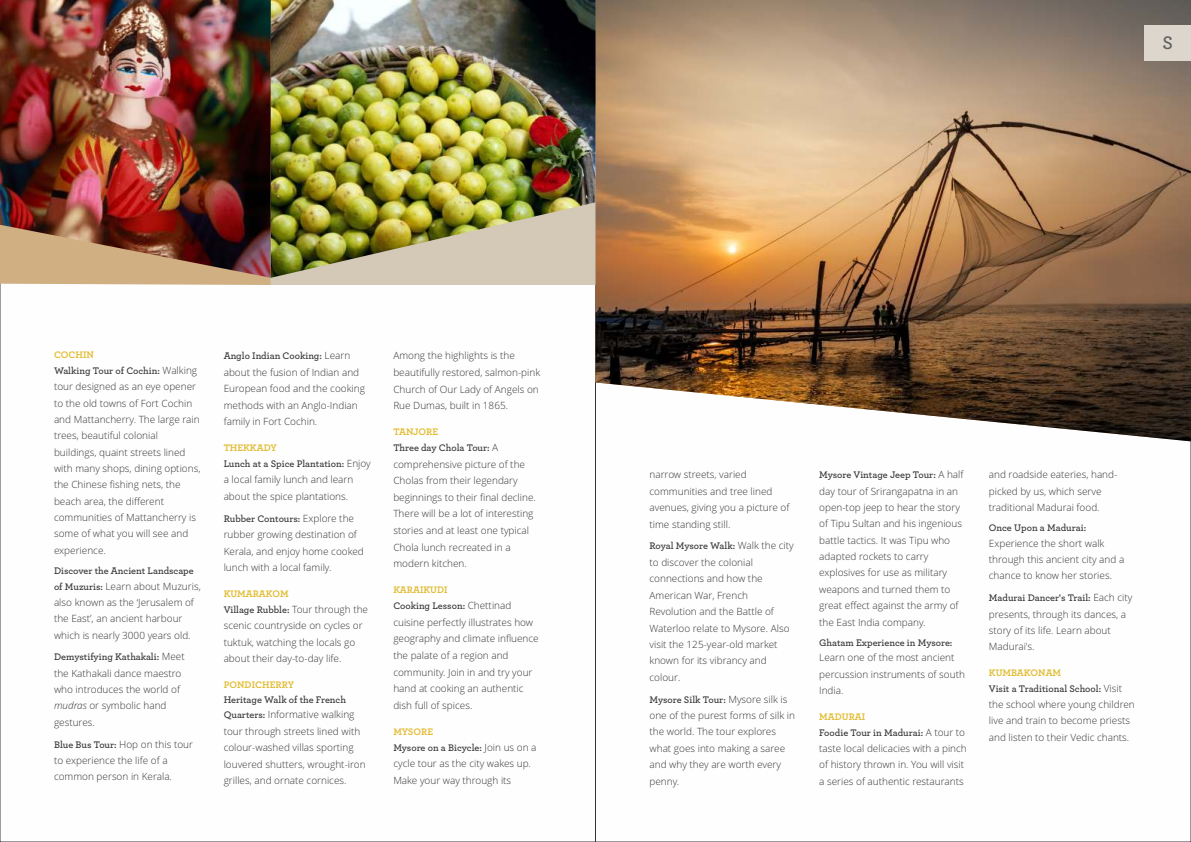
<style>
.page{position:relative;width:1191px;height:842px;background:#fff}
.page>*{position:absolute;margin:0;border:0;box-sizing:border-box;transform-origin:0 0}
.t1{font:600 19px "Archer";color:#606062}
.t2{font:300 10px/16.3px "Open Sans";color:#373435}
.t3{font:600 10px/15.7px "Archer";color:#373435}
.t4{font:700 10px "Archer";color:#e2bd36}
.s1{font-weight:700;color:#e2bd36}
.s2{font-family:"Open Sans";font-weight:300}
.s3{font-family:"Archer";font-weight:600}
.s4{font-style:italic}
</style>
<div class="page">
<img style="left:595px;top:0;width:596px;height:441px">
<svg style="left:0;top:278px;width:271px;height:7px;background:#d4b68e"></svg>
<img style="left:0;top:0;width:595px;height:278px">
<img style="left:271px;top:50px;width:324px;height:235px">
<div style="left:1144px;top:25px;width:47px;height:36px;background:#ddd6cd"></div>
<h1 class="t1" style="left:1162px;top:34px;width:12px">S</h1>
<p class="t3" style="left:54px;top:347px;width:145px"><span class="s1">COCHIN<br></span>Walking Tour of Cochin: <span class="s2">Walking</span></p>
<p class="t2" style="left:54px;top:380px;width:148px">tour designed as an eye opener to the old towns of Fort Cochin and Mattancherry. The large rain trees, beautiful colonial buildings, quaint streets lined with many shops, dining options, the Chinese fishing nets, the beach area, the different communities of Mattancherry is some of what you will see and experience.</p>
<p class="t3" style="left:54px;top:563px;width:141px">Discover the Ancient Landscape</p>
<p class="t2" style="left:54px;top:579px;width:148px"><span class="s3">of Muzuris:</span> Learn about Muzuris, also known as the ‘Jerusalem of the East’, an ancient harbour which is nearly 3000 years old.</p>
<p class="t3" style="left:54px;top:649px;width:132px">Demystifying Kathakali: <span class="s2">Meet</span></p>
<p class="t2" style="left:54px;top:666px;width:129px">the Kathakali dance maestro who introduces the world of <span class="s4">mudras</span> or symbolic hand gestures.</p>
<p class="t2" style="left:54px;top:737px;width:140px"><span class="s3">Blue Bus Tour:</span> Hop on this tour to experience the life of a common person in Kerala.</p>
<p class="t3" style="left:224px;top:349px;width:128px">Anglo Indian Cooking: <span class="s2">Learn</span></p>
<p class="t2" style="left:224px;top:365px;width:143px">about the fusion of Indian and<br>European food and the cooking methods with an Anglo-Indian family in Fort Cochin.</p>
<p class="t3" style="left:224px;top:440px;width:149px"><span class="s1">THEKKADY<br></span>Lunch at a Spice Plantation: <span class="s2">Enjoy</span></p>
<p class="t2" style="left:224px;top:472px;width:131px">a local family lunch and learn about the spice plantations.</p>
<p class="t3" style="left:224px;top:511px;width:132px">Rubber Contours: <span class="s2">Explore the</span></p>
<p class="t2" style="left:224px;top:527px;width:142px">rubber growing destination of<br>Kerala, and enjoy home cooked lunch with a local family.</p>
<p class="t3" style="left:224px;top:586px;width:146px"><span class="s1">KUMARAKOM<br></span>Village Rubble: <span class="s2">Tour through the</span></p>
<p class="t2" style="left:224px;top:618px;width:140px">scenic countryside on cycles or tuktuk, watching the locals go about their day-to-day life.</p>
<p class="t4" style="left:224px;top:680px;width:72px">PONDICHERRY</p>
<p class="t3" style="left:224px;top:692px;width:124px">Heritage Walk of the French</p>
<p class="t2" style="left:224px;top:707px;width:143px"><span class="s3">Quarters:</span> Informative walking tour through streets lined with colour-washed villas sporting louvered shutters, wrought-iron grilles, and ornate cornices.</p>
<p class="t2" style="left:393px;top:348px;width:148px;line-height:16.6px">Among the highlights is the beautifully restored, salmon-pink<br>Church of Our Lady of Angels on<br>Rue Dumas, built in 1865.</p>
<p class="t3" style="left:393px;top:424px;width:106px;line-height:16px"><span class="s1">TANJORE<br></span>Three day Chola Tour: <span class="s2">A</span></p>
<p class="t2" style="left:393px;top:457px;width:144px;line-height:16.6px">comprehensive picture of the<br>Cholas from their legendary beginnings to their final decline.<br>There will be a lot of interesting stories and at least one typical<br>Chola lunch recreated in a modern kitchen.</p>
<p class="t3" style="left:393px;top:582px;width:120px;line-height:16px"><span class="s1">KARAIKUDI<br></span>Cooking Lesson: <span class="s2">Chettinad</span></p>
<p class="t2" style="left:393px;top:615px;width:147px;line-height:16.6px">cuisine perfectly illustrates how geography and climate influence the palate of a region and community. Join in and try your hand at cooking an authentic dish full of spices.</p>
<p class="t3" style="left:393px;top:724px;width:145px;line-height:16px"><span class="s1">MYSORE<br></span>Mysore on a Bicycle: <span class="s2">Join us on a</span></p>
<p class="t2" style="left:393px;top:756px;width:139px;line-height:16.6px">cycle tour as the city wakes up.<br>Make your way through its</p>
<p class="t2" style="left:649px;top:467px;width:141px">narrow streets, varied communities and tree lined avenues, giving you a picture of time standing still.</p>
<p class="t3" style="left:649px;top:538px;width:146px">Royal Mysore Walk: <span class="s2">Walk the city</span></p>
<p class="t2" style="left:649px;top:555px;width:141px">to discover the colonial connections and how the<br>American War, French<br>Revolution and the Battle of<br>Waterloo relate to Mysore. Also visit the 125-year-old market known for its vibrancy and colour.</p>
<p class="t3" style="left:649px;top:692px;width:139px">Mysore Silk Tour: <span class="s2">Mysore silk is</span></p>
<p class="t2" style="left:649px;top:708px;width:147px">one of the purest forms of silk in the world. The tour explores what goes into making a saree and why they are worth every penny.</p>
<p class="t3" style="left:819px;top:467px;width:146px">Mysore Vintage Jeep Tour: <span class="s2">A half</span></p>
<p class="t2" style="left:819px;top:484px;width:144px">day tour of Srirangapatna in an open-top jeep to hear the story of Tipu Sultan and his ingenious battle tactics. It was Tipu who adapted rockets to carry explosives for use as military weapons and turned them to great effect against the army of the East India company.</p>
<p class="t3" style="left:819px;top:635px;width:135px">Ghatam Experience in Mysore:</p>
<p class="t2" style="left:819px;top:650px;width:147px">Learn one of the most ancient percussion instruments of south<br>India.</p>
<p class="t3" style="left:819px;top:709px;width:147px"><span class="s1">MADURAI<br></span>Foodie Tour in Madurai: <span class="s2">A tour to</span></p>
<p class="t2" style="left:819px;top:741px;width:149px">taste local delicacies with a pinch of history thrown in. You will visit a series of authentic restaurants</p>
<p class="t2" style="left:989px;top:467px;width:130px">and roadside eateries, hand&shy;picked by us, which serve traditional Madurai food.</p>
<p class="t3" style="left:989px;top:520px;width:99px">Once Upon a Madurai:</p>
<p class="t2" style="left:988px;top:536px;width:137px">Experience the short walk through this ancient city and a chance to know her stories.</p>
<p class="t3" style="left:988px;top:590px;width:145px">Madurai Dancer's Trail: <span class="s2">Each city</span></p>
<p class="t2" style="left:988px;top:607px;width:139px">presents, through its dances, a story of its life. Learn about<br>Madurai's.</p>
<p class="t3" style="left:988px;top:665px;width:135px"><span class="s1">KUMBAKONAM<br></span>Visit a Traditional School: <span class="s2">Visit</span></p>
<p class="t2" style="left:988px;top:697px;width:147px">the school where young children live and train to become priests and listen to their Vedic chants.</p>
</div>
